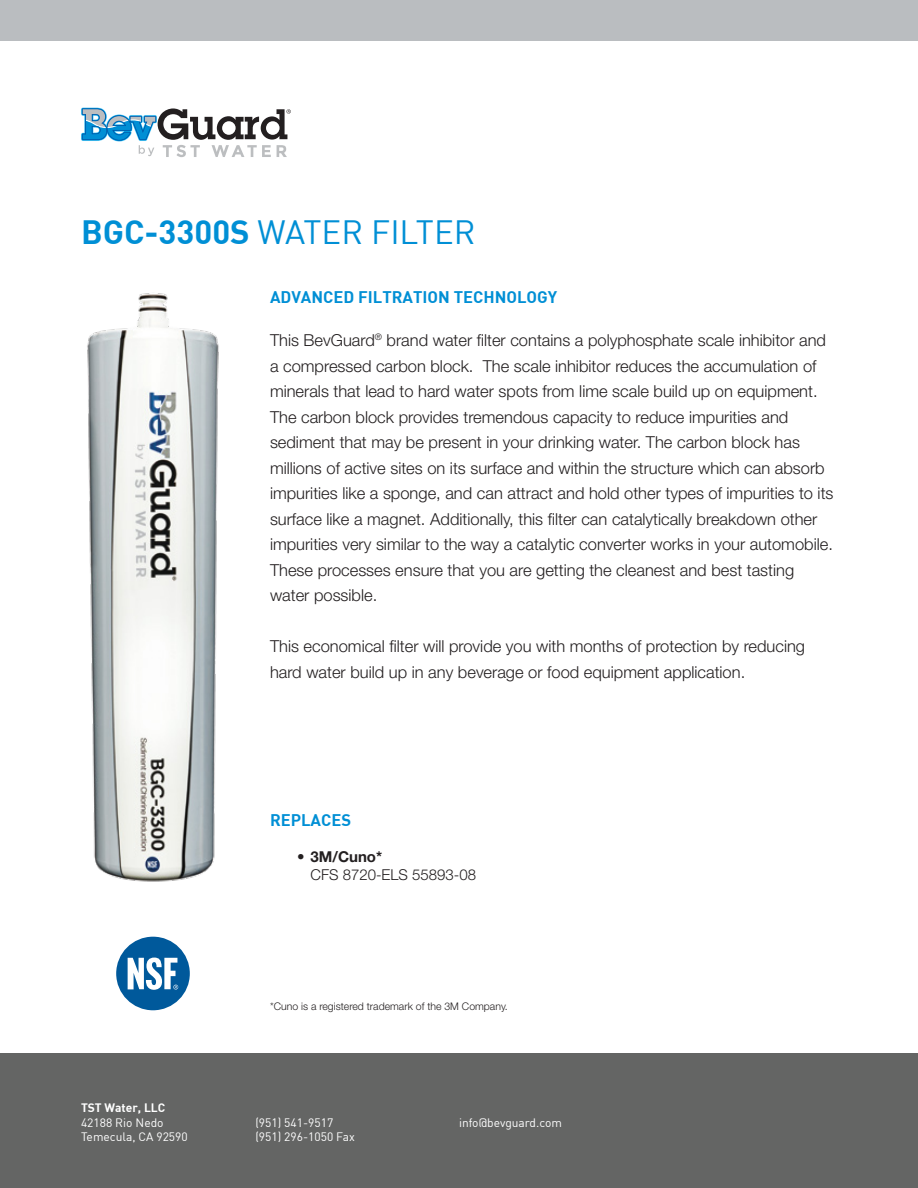
<style>
.page{position:relative;width:918px;height:1188px;background:#fff}
.page>*{position:absolute;margin:0;border:0;box-sizing:border-box;transform-origin:0 0}
.t1{font:33px "DIN";color:#008fd5}
.t2{font:300 16.5px/25.5px "Helvetica Neue LT Std";color:#231f20}
.t3{font:16.5px "DIN Bold";color:#008fd5}
.t4{font:300 15px "Helvetica Neue LT Std";color:#231f20}
.t5{font:700 15px "Helvetica Neue LT Std";color:#231f20}
.t6{font:12px/14.4px "DIN";color:#fff}
.t7{font:12px "DIN Bold";color:#fff}
.t8{font:300 10.5px "Helvetica Neue LT Std";color:#231f20}
.s1{font-family:"DIN Bold"}
</style>
<div class="page">
<div style="left:0;top:1053px;width:918px;height:135px;background:#646564"></div>
<div style="left:116px;top:937px;width:74px;height:73px;background:#00599b;border-radius:50%"></div>
<svg style="left:128px;top:958px;width:50px;height:32px"></svg>
<div style="left:0;top:0;width:918px;height:40px;background:#babdc0"></div>
<svg style="left:81px;top:107px;width:210px;height:50px"></svg>
<img style="left:87px;top:293px;width:132px;height:589px">
<h1 class="t1" style="left:81px;top:212px;width:396px"><span class="s1">BGC-3300S</span> WATER FILTER</h1>
<p class="t3" style="left:270px;top:286px;width:289px">ADVANCED FILTRATION TECHNOLOGY</p>
<p class="t2" style="left:270px;top:327px;width:565px">This BevGuard<sup>®</sup> brand water filter contains a polyphosphate scale inhibitor and a compressed carbon block. The scale inhibitor reduces the accumulation of minerals that lead to hard water spots from lime scale build up on equipment.<br>The carbon block provides tremendous capacity to reduce impurities and sediment that may be present in your drinking water. The carbon block has millions of active sites on its surface and within the structure which can absorb impurities like a sponge, and can attract and hold other types of impurities to its surface like a magnet. Additionally, this filter can catalytically breakdown other impurities very similar to the way a catalytic converter works in your automobile.<br>These processes ensure that you are getting the cleanest and best tasting water possible.</p>
<p class="t2" style="left:270px;top:633px;width:537px">This economical filter will provide you with months of protection by reducing hard water build up in any beverage or food equipment application.</p>
<p class="t3" style="left:270px;top:809px;width:83px">REPLACES</p>
<p class="t5" style="left:297px;top:848px;width:87px">• 3M/Cuno*</p>
<p class="t4" style="left:310px;top:866px;width:167px">CFS 8720-ELS 55893-08</p>
<p class="t8" style="left:270px;top:1000px;width:239px">*Cuno is a registered trademark of the 3M Company.</p>
<p class="t7" style="left:81px;top:1100px;width:86px">TST Water, LLC</p>
<p class="t6" style="left:81px;top:1115px;width:108px">42188 Rio Nedo<br>Temecula, CA 92590</p>
<p class="t6" style="left:255px;top:1115px;width:101px">(951) 541-9517 (951) 296-1050 Fax</p>
<p class="t6" style="left:459px;top:1115px;width:104px">info@bevguard.com</p>
</div>
